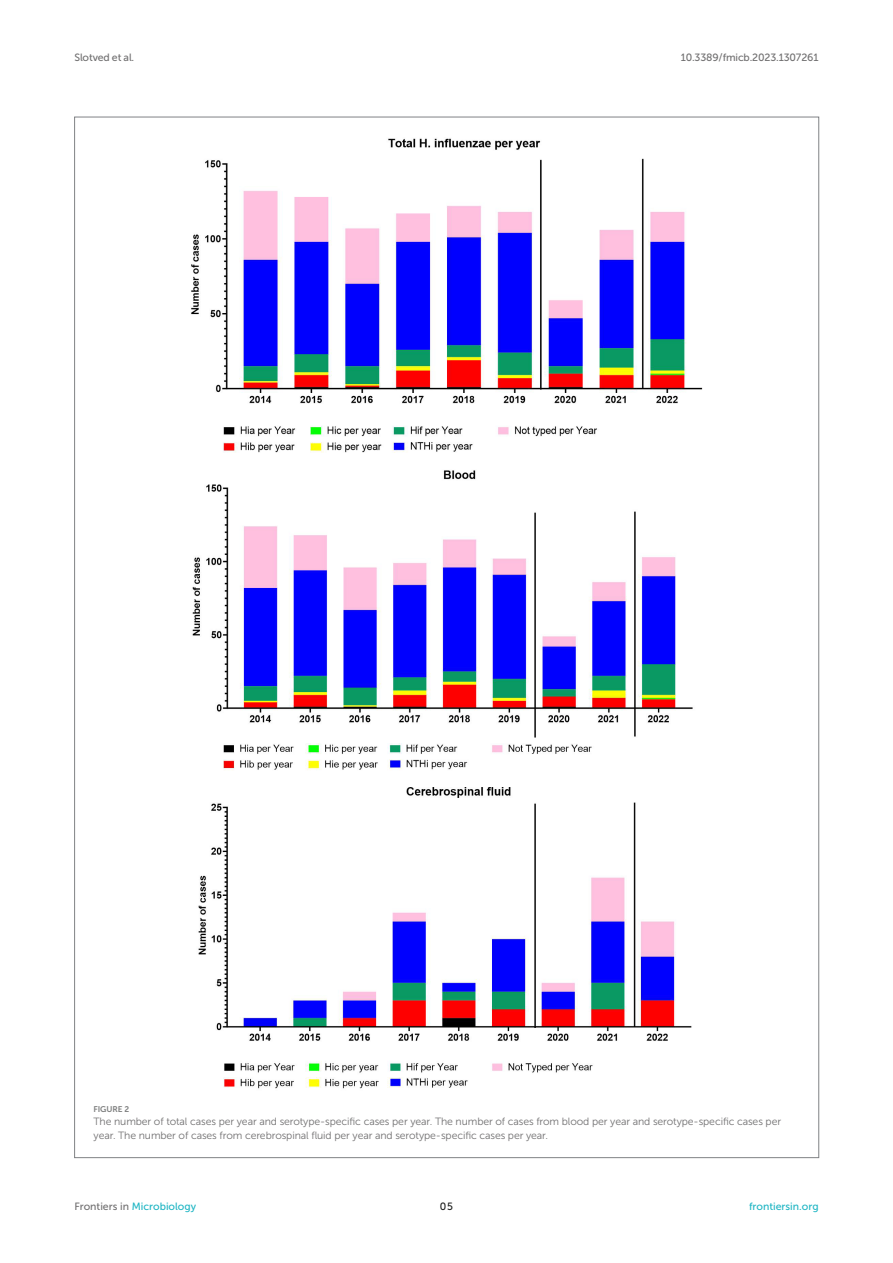
<style>
.page{position:relative;width:893px;height:1263px;background:#fff}
.page>*{position:absolute;margin:0;border:0;box-sizing:border-box;transform-origin:0 0}
.FIG_LEG{font:10.5px/13.5px "Museo Sans 300";letter-spacing:-.01em;color:#706f70}
.t1{font:10.5px "Museo Sans 500";letter-spacing:-.015em;color:#706f70}
.t2{font:10.5px "Museo Sans 500";color:#1db5c3}
.t3{font:10.5px "Museo Sans 500";color:#1b1c1b}
.FIG_HD{font:8.25px "Museo Sans 700";letter-spacing:-.01em;color:#7e7f7f}
.s1{color:#706f70}
</style>
<div class="page">
<img style="left:191px;top:138px;width:512px;height:951px">
<p class="t1" style="left:74px;top:51px;width:61px">Slotved et al.</p>
<p class="t1" style="left:681px;top:51px;width:139px">10.3389/fmicb.2023.1307261</p>
<p class="FIG_HD" style="left:94px;top:1104px;width:37px">FIGURE 2</p>
<p class="FIG_LEG" style="left:94px;top:1115px;width:689px">The number of total cases per year and serotype-specific cases per year. The number of cases from blood per year and serotype-specific cases per year. The number of cases from cerebrospinal fluid per year and serotype-specific cases per year.</p>
<p class="t2" style="left:74px;top:1200px;width:123px"><span class="s1">Frontiers in</span> Microbiology</p>
<p class="t3" style="left:440px;top:1200px;width:14px">05</p>
<p class="t2" style="left:749px;top:1200px;width:71px">frontiersin.org</p>
</div>
